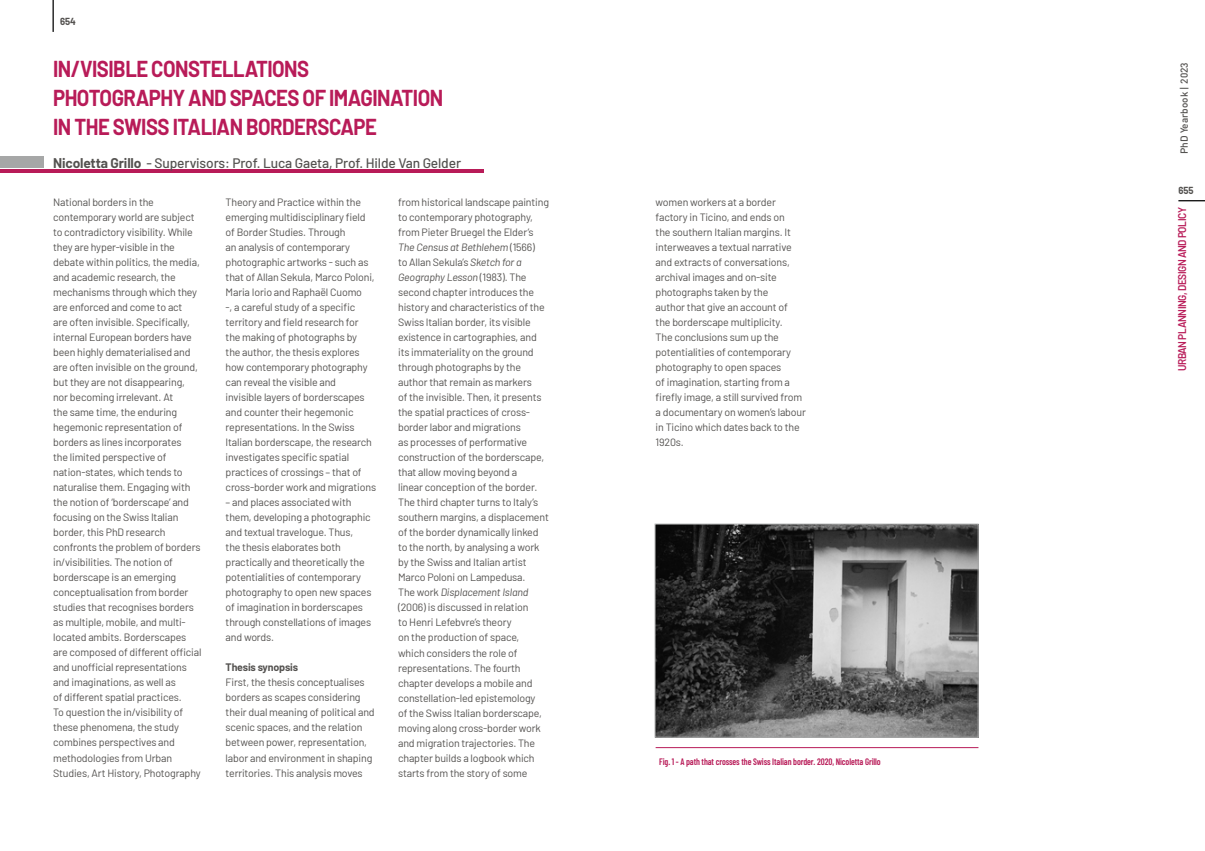
<style>
.page{position:relative;width:1205px;height:851px;background:#fff}
.page>*{position:absolute;margin:0;border:0;box-sizing:border-box;transform-origin:0 0}
.t1{font:700 22.5px/28.8px "Barlow";letter-spacing:-.025em;color:#b81b58;scale:.9 1}
.t2{font:500 13.75px "Barlow";letter-spacing:-.01em;color:#545250}
.t3{font:600 11.25px "Barlow";letter-spacing:-.04em;color:#b81b58;scale:.9 1}
.t4{font:10.62px/15px "Barlow";letter-spacing:-.015em;color:#545250}
.t5{font:700 10.62px "Barlow";letter-spacing:-.015em;color:#545250}
.t6{font:500 10px "DIN";color:#545250}
.t7{font:700 10px "Barlow";letter-spacing:-.01em;color:#545250;scale:.95 1}
.t8{font:600 9.38px "Barlow Condensed";letter-spacing:-.01em;color:#b81b58;scale:.95 1}
.s1{font-weight:700}
.s2{font-style:italic}
</style>
<div class="page">
<hr style="left:53px;top:0;width:1px;height:32px;background:#000">
<hr style="left:0;top:170px;width:484px;height:3px;background:#b81b58">
<hr style="left:655px;top:747px;width:323px;height:1px;background:#b81b58">
<img style="left:657px;top:525px;width:319px;height:210px">
<div style="left:655px;top:523px;width:323px;height:214px;border:1px solid #a6a7a7"></div>
<svg style="left:1178px;top:200px;width:27px;height:1px"></svg>
<div style="left:0;top:156px;width:44px;height:11px;background:#a6a7a7"></div>
<p class="t7" style="left:60px;top:14px;width:18px">654</p>
<h1 class="t1" style="left:53px;top:53px;width:435px">IN/VISIBLE CONSTELLATIONS<br>PHOTOGRAPHY AND SPACES OF IMAGINATION<br>IN THE SWISS ITALIAN BORDERSCAPE</h1>
<p class="t2" style="left:53px;top:153px;width:409px"><span class="s1">Nicoletta Grillo</span> - Supervisors: Prof. Luca Gaeta, Prof. Hilde Van Gelder</p>
<p class="t4" style="left:53px;top:194px;width:150px">National borders in the contemporary world are subject to contradictory visibility. While they are hyper-visible in the debate within politics, the media, and academic research, the mechanisms through which they are enforced and come to act<br>are often invisible. Specifically, internal European borders have been highly dematerialised and are often invisible on the ground, but they are not disappearing, nor becoming irrelevant. At<br>the same time, the enduring hegemonic representation of borders as lines incorporates<br>the limited perspective of nation-states, which tends to naturalise them. Engaging with the notion of ‘borderscape’ and focusing on the Swiss Italian border, this PhD research confronts the problem of borders in/visibilities. The notion of borderscape is an emerging conceptualisation from border studies that recognises borders as multiple, mobile, and multi&shy;located ambits. Borderscapes are composed of different official and unofficial representations and imaginations, as well as<br>of different spatial practices.<br>To question the in/visibility of these phenomena, the study combines perspectives and methodologies from Urban<br>Studies, Art History, Photography</p>
<p class="t4" style="left:226px;top:194px;width:152px">Theory and Practice within the emerging multidisciplinary field of Border Studies. Through<br>an analysis of contemporary photographic artworks - such as that of Allan Sekula, Marco Poloni,<br>Maria Iorio and Raphaël Cuomo<br>-, a careful study of a specific territory and field research for the making of photographs by<br>the author, the thesis explores how contemporary photography can reveal the visible and<br>invisible layers of borderscapes and counter their hegemonic representations. In the Swiss<br>Italian borderscape, the research investigates specific spatial practices of crossings – that of cross-border work and migrations</p>
<p class="t4" style="left:226px;top:494px;width:147px">– and places associated with them, developing a photographic and textual travelogue. Thus,<br>the thesis elaborates both practically and theoretically the potentialities of contemporary photography to open new spaces of imagination in borderscapes through constellations of images and words.</p>
<p class="t5" style="left:226px;top:659px;width:74px">Thesis synopsis</p>
<p class="t4" style="left:226px;top:674px;width:151px">First, the thesis conceptualises borders as scapes considering their dual meaning of political and scenic spaces, and the relation between power, representation, labor and environment in shaping territories. This analysis moves</p>
<p class="t4" style="left:398px;top:194px;width:152px">from historical landscape painting to contemporary photography, from Pieter Bruegel the Elder’s<br><span class="s2">The Census at Bethlehem</span> (1566)<br>to Allan Sekula’s <span class="s2">Sketch for a<br>Geography Lesson</span> (1983). The second chapter introduces the history and characteristics of the<br>Swiss Italian border, its visible existence in cartographies, and its immateriality on the ground through photographs by the author that remain as markers<br>of the invisible. Then, it presents the spatial practices of cross&shy;border labor and migrations<br>as processes of performative construction of the borderscape, that allow moving beyond a<br>linear conception of the border.<br>The third chapter turns to Italy’s southern margins, a displacement of the border dynamically linked to the north, by analysing a work by the Swiss and Italian artist<br>Marco Poloni on Lampedusa.<br>The work <span class="s2">Displacement Island </span>(2006) is discussed in relation<br>to Henri Lefebvre’s theory<br>on the production of space,<br>which considers the role of representations. The fourth chapter develops a mobile and constellation-led epistemology<br>of the Swiss Italian borderscape, moving along cross-border work and migration trajectories. The chapter builds a logbook which starts from the story of some</p>
<p class="t4" style="left:656px;top:194px;width:152px">women workers at a border factory in Ticino, and ends on<br>the southern Italian margins. It interweaves a textual narrative and extracts of conversations, archival images and on-site photographs taken by the<br>author that give an account of<br>the borderscape multiplicity.<br>The conclusions sum up the potentialities of contemporary photography to open spaces<br>of imagination, starting from a firefly image, a still survived from a documentary on women’s labour in Ticino which dates back to the<br>1920s.</p>
<p class="t8" style="left:659px;top:754px;width:235px">Fig. 1 - A path that crosses the Swiss Italian border. 2020, Nicoletta Grillo</p>
<p class="t6" style="left:1178px;top:154px;width:93px;rotate:-90deg">PhD Yearbook | 2023</p>
<p class="t7" style="left:1178px;top:183px;width:17px">655</p>
<p class="t3" style="left:1174px;top:371px;width:183px;rotate:-90deg">URBAN PLANNING, DESIGN AND POLICY</p>
</div>
